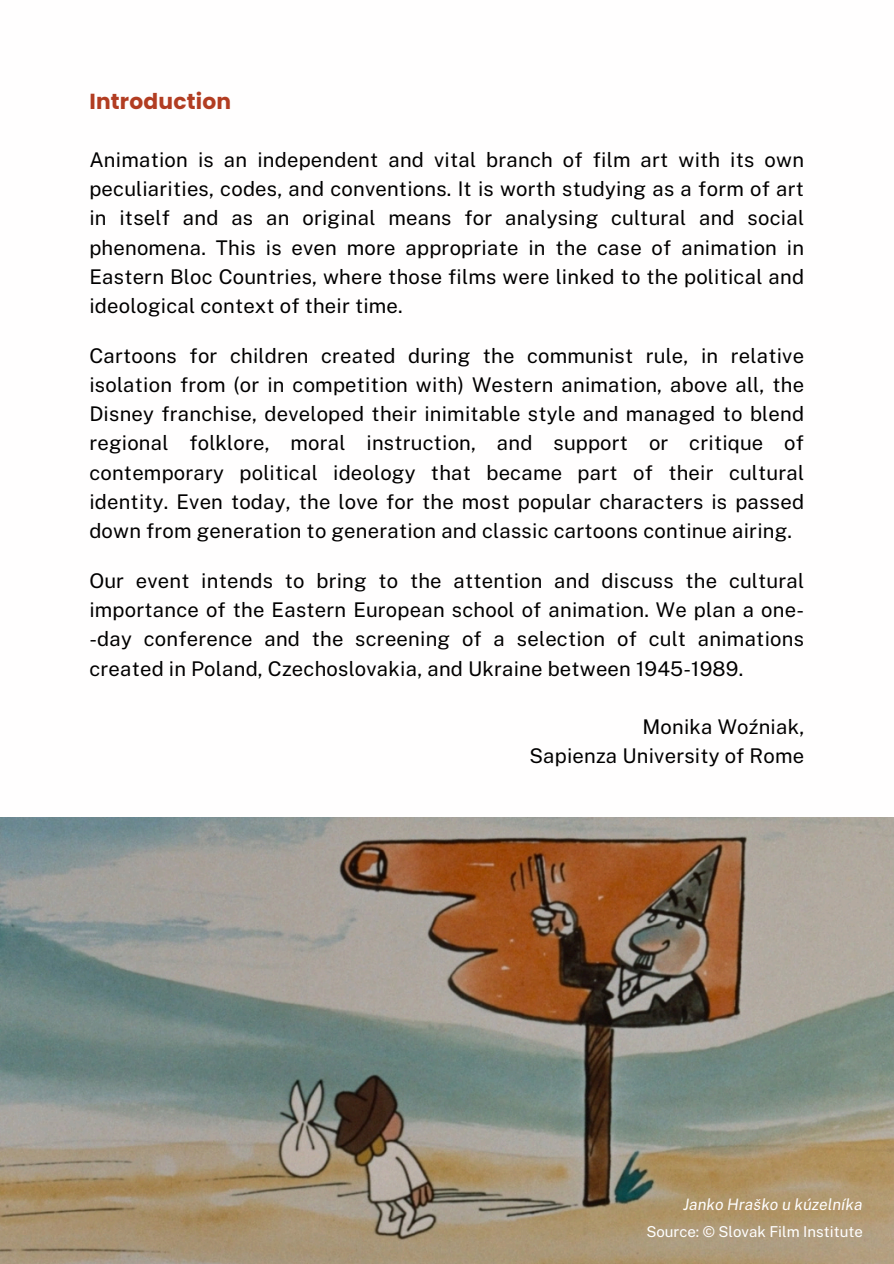
<style>
.page{position:relative;width:894px;height:1264px;background:#fff}
.page>*{position:absolute;margin:0;border:0;box-sizing:border-box;transform-origin:0 0}
.t1{font:700 21.75px "Poppins";letter-spacing:.01em;color:#b23d22}
.t2{font:20.25px/29.2px "Public Sans";letter-spacing:.01em;color:#000;text-align:justify}
.t3{font:italic 15.75px "Public Sans";color:#fffefe}
.t4{font:15px "Public Sans";color:#fff}
</style>
<div class="page">
<img style="left:0;top:817px;width:893px;height:446px">
<h2 class="t1" style="left:89px;top:86px;width:143px">Introduction</h2>
<h2 class="t2" style="left:89px;top:145px;width:716px">Animation is an independent and vital branch of film art with its own peculiarities, codes, and conventions. It is worth studying as a form of art in itself and as an original means for analysing cultural and social phenomena. This is even more appropriate in the case of animation in Eastern Bloc Countries, where those films were linked to the political and ideological context of their time.</h2>
<h2 class="t2" style="left:89px;top:340px;width:716px">Cartoons for children created during the communist rule, in relative isolation from (or in competition with) Western animation, above all, the Disney franchise, developed their inimitable style and managed to blend regional folklore, moral instruction, and support or critique of contemporary political ideology that became part of their cultural identity. Even today, the love for the most popular characters is passed down from generation to generation and classic cartoons continue airing.</h2>
<h2 class="t2" style="left:89px;top:565px;width:716px">Our event intends to bring to the attention and discuss the cultural importance of the Eastern European school of animation. We plan a one--day conference and the screening of a selection of cult animations created in Poland, Czechoslovakia, and Ukraine between 1945-1989.</h2>
<p class="t2" style="left:529px;top:712px;width:276px;text-align:right">Monika Woźniak,<br>Sapienza University of Rome</p>
<p class="t3" style="left:683px;top:1194px;width:181px">Janko Hraško u kúzelníka</p>
<p class="t4" style="left:646px;top:1222px;width:218px">Source: © Slovak Film Institute</p>
</div>
